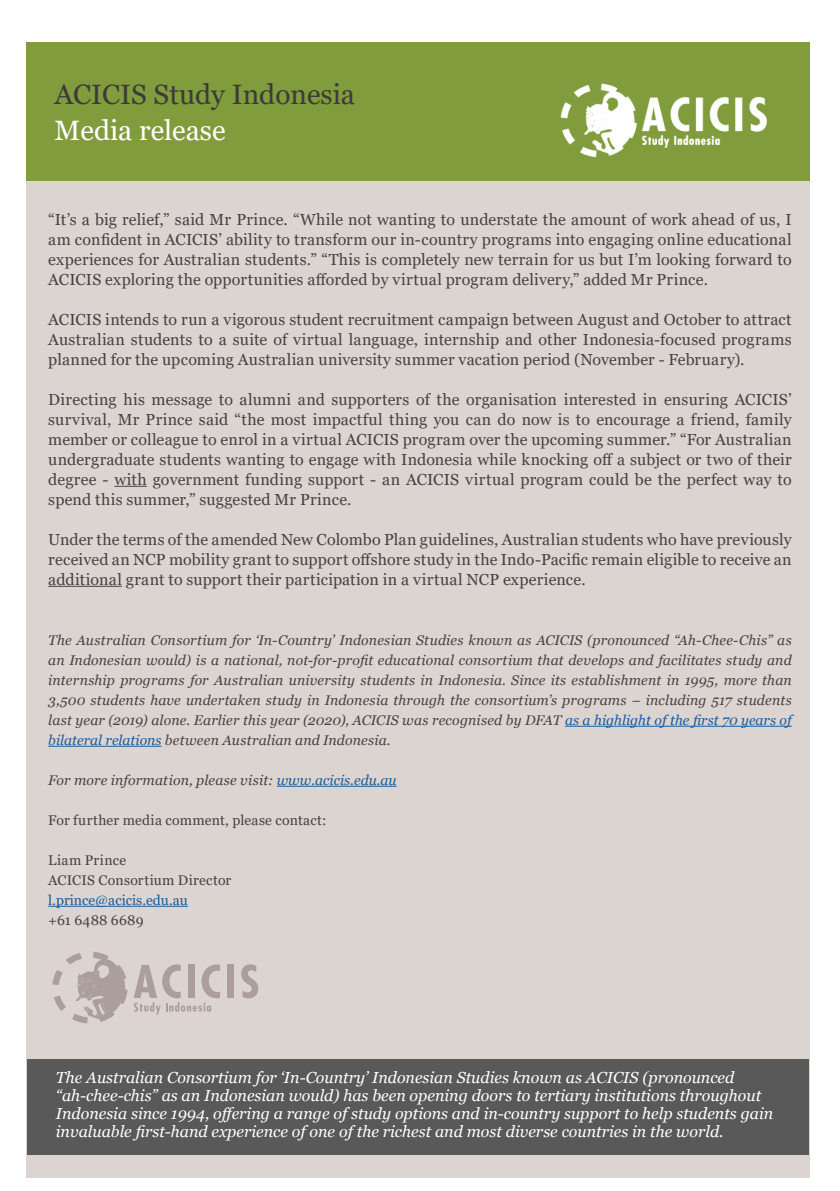
<style>
.page{position:relative;width:840px;height:1191px;background:#fff}
.page>*{position:absolute;margin:0;border:0;box-sizing:border-box;transform-origin:0 0}
.t1{font:28px "Georgia";color:#3d3a39}
.t2{font:28px "Georgia";color:#fff}
.t3{font:16px/20px "Georgia";letter-spacing:.015em;color:#474242;text-align:justify}
.t4{font:italic 16px/18px "Georgia";color:#fff}
.t5{font:italic 14px/20px "Georgia";letter-spacing:.01em;color:#474242;text-align:justify}
.t6{font:14px/20px "Georgia";letter-spacing:.015em;color:#474242}
.t7{font:14px "Georgia";color:#175d9e}
.s1{color:#175d9e}
</style>
<div class="page">
<div style="left:26px;top:43px;width:782px;height:1134px;background:#dbd4d1"></div>
<div style="left:27px;top:1059px;width:781px;height:96px;background:#595959"></div>
<div style="left:26px;top:42px;width:782px;height:138px;background:#809c3c"></div>
<img style="left:560px;top:83px;width:208px;height:75px">
<hr style="left:114px;top:486px;width:33px;height:1px;background:#474242">
<hr style="left:48px;top:586px;width:74px;height:1px;background:#474242">
<hr style="left:564px;top:726px;width:227px;height:1px;background:#175d9e">
<hr style="left:48px;top:746px;width:113px;height:1px;background:#175d9e">
<hr style="left:276px;top:786px;width:120px;height:1px;background:#175d9e">
<hr style="left:48px;top:906px;width:140px;height:1px;background:#175d9e">
<div style="left:227px;top:964px;width:7px;height:34px;background:#ac9f9b"></div>
<svg style="left:241px;top:964px;width:17px;height:34px"></svg>
<svg style="left:52px;top:951px;width:168px;height:73px"></svg>
<h1 class="t1" style="left:54px;top:77px;width:302px">ACICIS Study Indonesia</h1>
<h1 class="t2" style="left:54px;top:113px;width:172px">Media release</h1>
<p class="t3" style="left:48px;top:210px;width:744px">“It’s a big relief,” said Mr Prince. “While not wanting to understate the amount of work ahead of us, I am confident in ACICIS’ ability to transform our in-country programs into engaging online educational experiences for Australian students.” “This is completely new terrain for us but I’m looking forward to ACICIS exploring the opportunities afforded by virtual program delivery,” added Mr Prince.</p>
<p class="t3" style="left:48px;top:310px;width:744px">ACICIS intends to run a vigorous student recruitment campaign between August and October to attract Australian students to a suite of virtual language, internship and other Indonesia-focused programs planned for the upcoming Australian university summer vacation period (November - February).</p>
<p class="t3" style="left:48px;top:390px;width:744px">Directing his message to alumni and supporters of the organisation interested in ensuring ACICIS’ survival, Mr Prince said “the most impactful thing you can do now is to encourage a friend, family member or colleague to enrol in a virtual ACICIS program over the upcoming summer.” “For Australian undergraduate students wanting to engage with Indonesia while knocking off a subject or two of their degree - with government funding support - an ACICIS virtual program could be the perfect way to spend this summer,” suggested Mr Prince.</p>
<p class="t3" style="left:48px;top:530px;width:744px">Under the terms of the amended New Colombo Plan guidelines, Australian students who have previously received an NCP mobility grant to support offshore study in the Indo-Pacific remain eligible to receive an additional grant to support their participation in a virtual NCP experience.</p>
<p class="t5" style="left:48px;top:630px;width:744px">The Australian Consortium for ‘In-Country’ Indonesian Studies known as ACICIS (pronounced “Ah-Chee-Chis” as an Indonesian would) is a national, not-for-profit educational consortium that develops and facilitates study and internship programs for Australian university students in Indonesia. Since its establishment in 1995, more than 3,500 students have undertaken study in Indonesia through the consortium’s programs – including 517 students last year (2019) alone. Earlier this year (2020), ACICIS was recognised by DFAT <span class="s1">as a highlight of the first 70 years of bilateral relations</span> between Australian and Indonesia.</p>
<p class="t5" style="left:48px;top:770px;width:350px">For more information, please visit: <span class="s1">www.acicis.edu.au</span></p>
<p class="t6" style="left:48px;top:810px;width:279px">For further media comment, please contact:</p>
<p class="t6" style="left:48px;top:850px;width:184px">Liam Prince<br>ACICIS Consortium Director</p>
<p class="t7" style="left:48px;top:891px;width:141px">l.prince@acicis.edu.au</p>
<p class="t6" style="left:48px;top:910px;width:97px">+61 6488 6689</p>
<p class="t4" style="left:56px;top:1068px;width:718px">The Australian Consortium for ‘In-Country’ Indonesian Studies known as ACICIS (pronounced “ah-chee-chis” as an Indonesian would) has been opening doors to tertiary institutions throughout Indonesia since 1994, offering a range of study options and in-country support to help students gain invaluable first-hand experience of one of the richest and most diverse countries in the world.</p>
</div>
